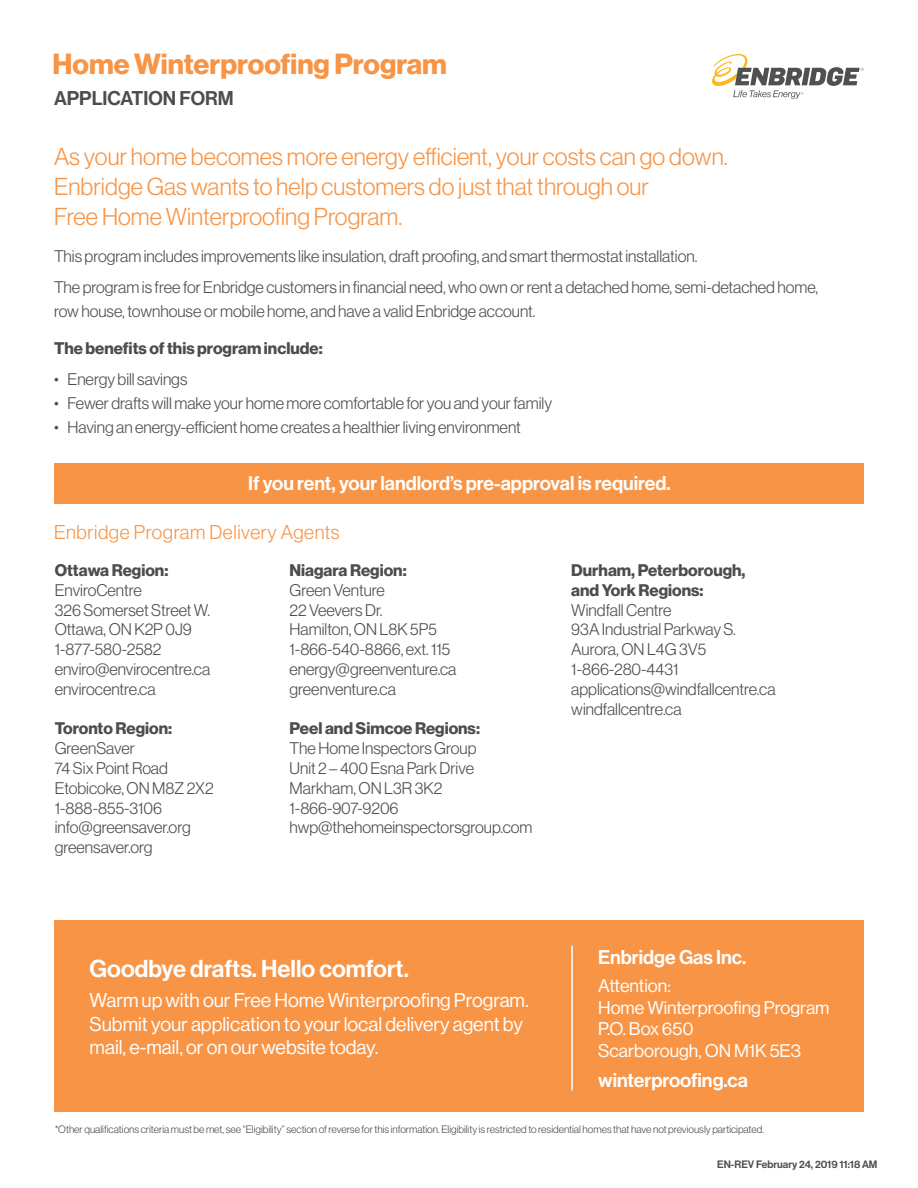
<style>
.page{position:relative;width:918px;height:1188px;background:#fff}
.page>*{position:absolute;margin:0;border:0;box-sizing:border-box;transform-origin:0 0}
.t1{font:28.5px "N Haas Grotesk DS Std 75 Bd";color:#f79446}
.t2{font:24px/30px "N Haas Grotesk DS Std 45 Lt";letter-spacing:.005em;color:#f79446}
.t3{font:24px "N Haas Grotesk DS Std 65 Md";color:#fff}
.t4{font:19.5px/23.4px "N Haas Grotesk DS Std 55 Rg";color:#fff}
.t5{font:19.5px "N Haas Grotesk DS Std 65 Md";color:#fff}
.t6{font:19.5px "N Haas Grotesk DS Std 45 Lt";letter-spacing:.03em;color:#f79446}
.t7{font:19.5px "N Haas Grotesk DS Std 65 Md";color:#4d4d4f}
.t8{font:18px/21.6px "N Haas Grotesk DS Std 55 Rg";color:#fff}
.t9{font:16.5px/19.8px "N Haas Grotesk DS Std 45 Lt";color:#4d4d4f}
.t10{font:16.5px/19.8px "N Haas Grotesk DS Std 75 Bd";color:#4d4d4f}
.t11{font:10.5px "N Haas Grotesk DS Std 45 Lt";color:#4d4d4f}
.t12{font:10.5px "N Haas Grotesk DS Std 65 Md";color:#4d4d4f}
</style>
<div class="page">
<svg style="left:712px;top:54px;width:152px;height:45px"></svg>
<div style="left:55px;top:464px;width:809px;height:40px;background:#f79446"></div>
<div style="left:55px;top:921px;width:809px;height:191px;background:#f79446"></div>
<hr style="left:571px;top:946px;width:2px;height:144px;background:#fff">
<h1 class="t1" style="left:52px;top:48px;width:396px">Home Winterproofing Program</h1>
<p class="t7" style="left:54px;top:87px;width:181px">APPLICATION FORM</p>
<h2 class="t2" style="left:54px;top:141px;width:675px">As your home becomes more energy efficient, your costs can go down.<br>Enbridge Gas wants to help customers do just that through our<br>Free Home Winterproofing Program.</h2>
<p class="t9" style="left:54px;top:241px;width:766px;line-height:30.8px">This program includes improvements like insulation, draft proofing, and smart thermostat installation.<br>The program is free for Enbridge customers in financial need, who own or rent a detached home, semi-detached home,</p>
<p class="t9" style="left:54px;top:301px;width:483px">row house, townhouse or mobile home, and have a valid Enbridge account.</p>
<p class="t10" style="left:54px;top:339px;width:270px">The benefits of this program include:</p>
<p class="t9" style="left:54px;top:370px;width:135px">• Energy bill savings</p>
<p class="t9" style="left:54px;top:394px;width:500px">• Fewer drafts will make your home more comfortable for you and your family</p>
<p class="t9" style="left:54px;top:418px;width:468px">• Having an energy-efficient home creates a healthier living environment</p>
<p class="t5" style="left:248px;top:472px;width:424px">If you rent, your landlord’s pre-approval is required.</p>
<p class="t6" style="left:54px;top:522px;width:287px">Enbridge Program Delivery Agents</p>
<p class="t10" style="left:55px;top:561px;width:115px">Ottawa Region:</p>
<p class="t9" style="left:55px;top:580px;width:157px">EnviroCentre<br>326 Somerset Street W.<br>Ottawa, ON K2P 0J9<br>1-877-580-2582 enviro@envirocentre.ca envirocentre.ca</p>
<p class="t10" style="left:55px;top:719px;width:119px">Toronto Region:</p>
<p class="t9" style="left:55px;top:739px;width:160px">GreenSaver<br>74 Six Point Road<br>Etobicoke, ON M8Z 2X2<br>1-888-855-3106 info@greensaver.org greensaver.org</p>
<p class="t10" style="left:290px;top:561px;width:119px">Niagara Region:</p>
<p class="t9" style="left:290px;top:580px;width:168px">Green Venture<br>22 Veevers Dr.<br>Hamilton, ON L8K 5P5<br>1-866-540-8866, ext. 115 energy@greenventure.ca greenventure.ca</p>
<p class="t10" style="left:290px;top:719px;width:192px">Peel and Simcoe Regions:</p>
<p class="t9" style="left:290px;top:739px;width:244px">The Home Inspectors Group<br>Unit 2 – 400 Esna Park Drive<br>Markham, ON L3R 3K2<br>1-866-907-9206 hwp@thehomeinspectorsgroup.com</p>
<p class="t10" style="left:571px;top:561px;width:176px">Durham, Peterborough, and York Regions:</p>
<p class="t9" style="left:571px;top:600px;width:206px">Windfall Centre<br>93A Industrial Parkway S.<br>Aurora, ON L4G 3V5<br>1-866-280-4431 applications@windfallcentre.ca windfallcentre.ca</p>
<p class="t5" style="left:598px;top:946px;width:150px">Enbridge Gas Inc.</p>
<p class="t8" style="left:598px;top:975px;width:233px">Attention:<br>Home Winterproofing Program<br>P.O. Box 650<br>Scarborough, ON M1K 5E3</p>
<p class="t5" style="left:598px;top:1069px;width:151px">winterproofing.ca</p>
<p class="t11" style="left:55px;top:1124px;width:711px">*Other qualifications criteria must be met, see “Eligibility” section of reverse for this information. Eligibility is restricted to residential homes that have not previously participated.</p>
<h2 class="t3" style="left:90px;top:955px;width:321px">Goodbye drafts. Hello comfort.</h2>
<p class="t4" style="left:90px;top:989px;width:441px">Warm up with our Free Home Winterproofing Program.<br>Submit your application to your local delivery agent by mail, e-mail, or on our website today.</p>
<p class="t12" style="left:717px;top:1158px;width:162px">EN-REV February 24, 2019 11:18 AM</p>
</div>
